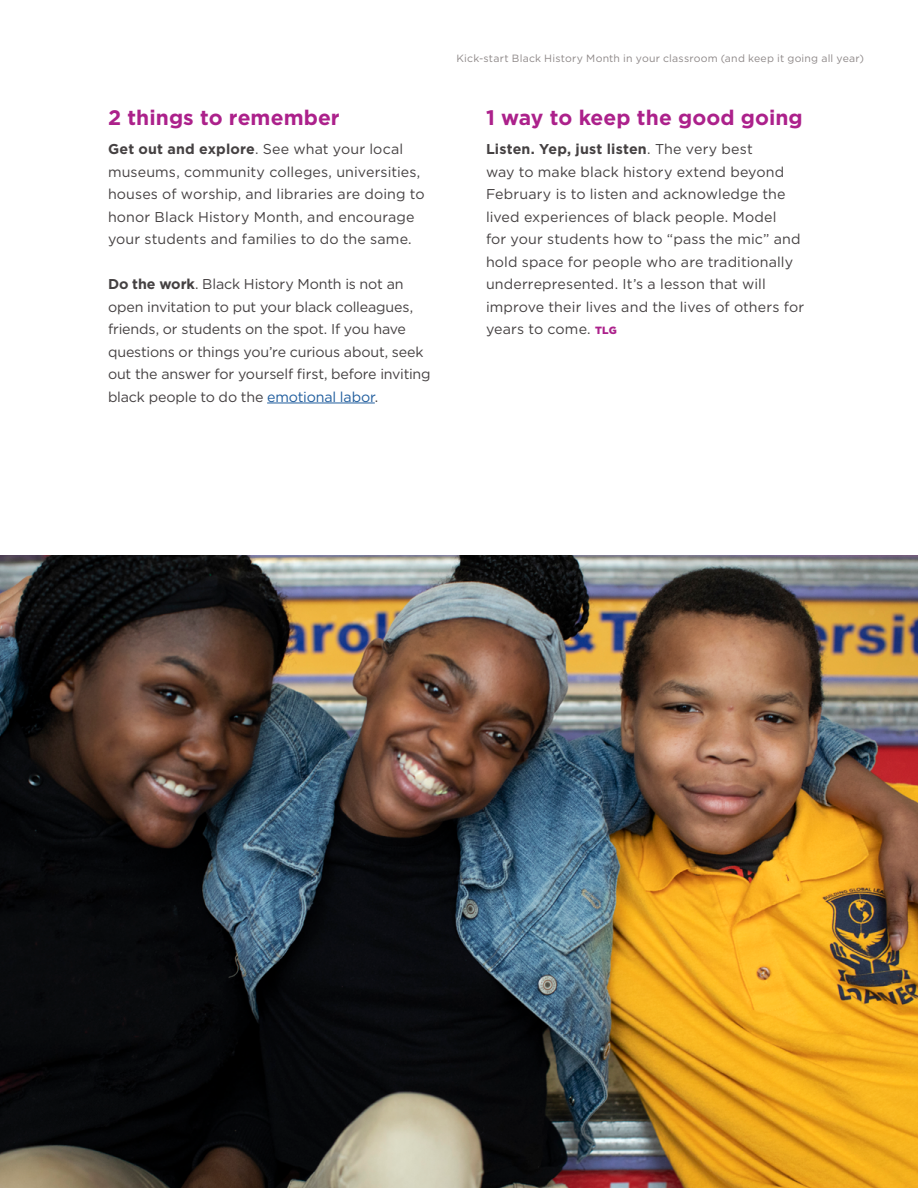
<style>
.page{position:relative;width:918px;height:1188px;background:#fff}
.page>*{position:absolute;margin:0;border:0;box-sizing:border-box;transform-origin:0 0}
.t1{font:700 21px "Gotham";letter-spacing:.005em;color:#ac218b}
.t2{font:14.25px/22.5px "Gotham";color:#454142}
.t3{font:10.5px "Gotham";letter-spacing:.02em;color:#8e8888}
.s1{font-weight:700}
.s2{color:#215e9e}
.s3{font-weight:900;font-size:10.5px;color:#ac218b}
</style>
<div class="page">
<hr style="left:267px;top:403px;width:108px;height:1px;background:#215e9e">
<img style="left:0;top:556px;width:918px;height:632px">
<h1 class="t1" style="left:108px;top:103px;width:233px">2 things to remember</h1>
<p class="t2" style="left:108px;top:137px;width:318px"><span class="s1">Get out and explore</span>. See what your local museums, community colleges, universities, houses of worship, and libraries are doing to honor Black History Month, and encourage your students and families to do the same.</p>
<p class="t2" style="left:108px;top:272px;width:324px"><span class="s1">Do the work</span>. Black History Month is not an open invitation to put your black colleagues, friends, or students on the spot. If you have questions or things you’re curious about, seek out the answer for yourself first, before inviting black people to do the <span class="s2">emotional labor</span>.</p>
<p class="t3" style="left:456px;top:52px;width:409px">Kick-start Black History Month in your classroom (and keep it going all year)</p>
<h1 class="t1" style="left:486px;top:103px;width:318px">1 way to keep the good going</h1>
<p class="t2" style="left:486px;top:137px;width:320px"><span class="s1">Listen. Yep, just listen</span>. The very best<br>way to make black history extend beyond February is to listen and acknowledge the lived experiences of black people. Model<br>for your students how to “pass the mic” and hold space for people who are traditionally underrepresented. It’s a lesson that will improve their lives and the lives of others for years to come. <span class="s3">TLG</span></p>
</div>
